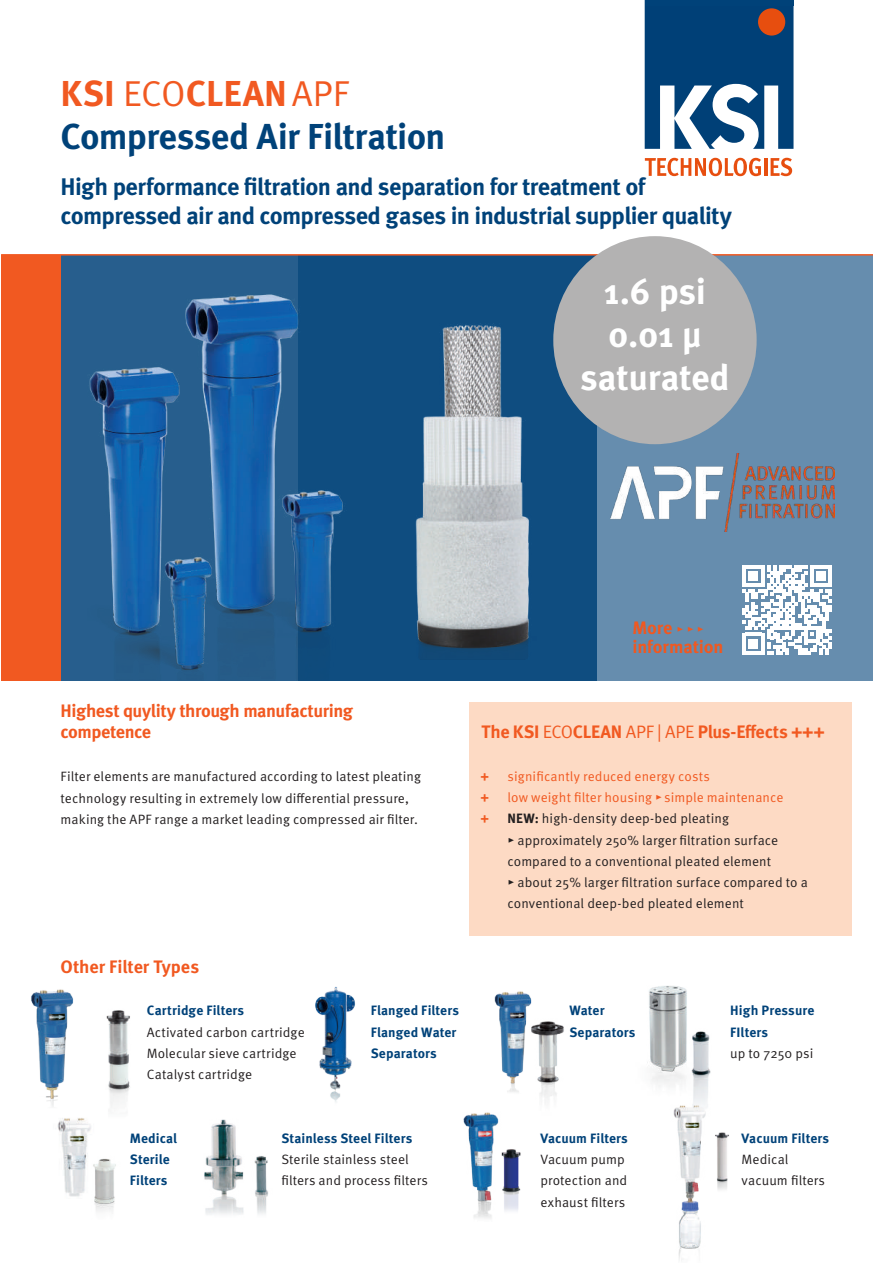
<style>
.page{position:relative;width:893px;height:1263px;background:#fff}
.page>*{position:absolute;margin:0;border:0;box-sizing:border-box;transform-origin:0 0}
.t1{font:700 36px/42.5px "Meta OT";letter-spacing:-.015em;color:#004279}
.t2{font:700 36px/43.2px "Meta OT";letter-spacing:-.01em;color:#fff;text-align:center}
.t3{font:700 24px/28.8px "Meta OT";letter-spacing:-.03em;color:#004279}
.t4{font:700 18px/21.3px "Meta OT";letter-spacing:-.015em;color:#f15921}
.t5{font:13.5px/21.3px "Meta OT";letter-spacing:.005em;color:#231f20}
.t6{font:700 13.5px/21.3px "Meta OT";letter-spacing:.01em;color:#004279}
.t7{font:13.5px "Meta OT";letter-spacing:.005em;color:#f15921}
.t8{font:700 13.5px "Meta OT";color:#f15921}
.s1{color:#f15921}
.s2{font-weight:400;color:#f15921}
.s3{font-weight:400;font-size:13.5px}
.s4{font-weight:400}
.s5{font-weight:700}
</style>
<div class="page">
<svg style="left:299px;top:256px;width:574px;height:425px;background:#5580a5"></svg>
<div style="left:1px;top:255px;width:60px;height:426px;background:#f15921"></div>
<hr style="left:1px;top:254px;width:872px;height:2px;background:#f15921">
<svg style="left:645px;top:6px;width:148px;height:143px"></svg>
<div style="left:758px;top:8px;width:27px;height:28px;background:#e74e0f;border-radius:50%"></div>
<svg style="left:645px;top:158px;width:116px;height:18px"></svg>
<hr style="left:764px;top:158px;width:3px;height:18px;background:#e74e0f">
<svg style="left:771px;top:158px;width:21px;height:18px"></svg>
<div style="left:645px;top:0;width:148px;height:6px;background:#004279"></div>
<div style="left:469px;top:702px;width:382px;height:233px;background:#fddac4"></div>
<img style="left:35px;top:254px;width:350px;height:426px">
<img style="left:353px;top:306px;width:235px;height:353px">
<div style="left:553px;top:236px;width:204px;height:208px;background:#b3b2b2;border-radius:50%"></div>
<img style="left:611px;top:453px;width:223px;height:78px">
<img style="left:315px;top:986px;width:40px;height:116px">
<img style="left:494px;top:991px;width:38px;height:101px">
<img style="left:715px;top:1132px;width:14px;height:58px">
<img style="left:204px;top:1119px;width:64px;height:96px">
<img style="left:57px;top:1118px;width:34px;height:79px">
<img style="left:463px;top:1112px;width:36px;height:107px">
<img style="left:498px;top:1148px;width:23px;height:71px">
<img style="left:673px;top:1105px;width:31px;height:154px">
<svg style="left:743px;top:565px;width:89px;height:89px"></svg>
<img style="left:31px;top:989px;width:43px;height:118px">
<img style="left:106px;top:1010px;width:24px;height:98px">
<img style="left:689px;top:1031px;width:22px;height:86px">
<img style="left:523px;top:1018px;width:41px;height:85px">
<img style="left:647px;top:986px;width:55px;height:119px">
<img style="left:87px;top:1151px;width:29px;height:60px">
<h1 class="t1" style="left:61px;top:73px;width:386px"><span class="s1">KSI</span> <span class="s2">ECO</span><span class="s1">CLEAN</span><span class="s2">APF<br></span>Compressed Air Filtration</h1>
<h2 class="t3" style="left:61px;top:172px;width:673px">High performance filtration and separation for treatment of compressed air and compressed gases in industrial supplier quality</h2>
<h1 class="t2" style="left:580px;top:270px;width:151px">1.6 psi<br>0.01 μ saturated</h1>
<h3 class="t4" style="left:61px;top:700px;width:294px">Highest quylity through manufacturing competence</h3>
<p class="t5" style="left:61px;top:766px;width:362px">Filter elements are manufactured according to latest pleating technology resulting in extremely low differential pressure, making the APF range a market leading compressed air filter.</p>
<h3 class="t4" style="left:632px;top:618px;width:93px;line-height:19.5px">More <span class="s3">▸ ▸ ▸ </span>information</h3>
<h3 class="t4" style="left:482px;top:721px;width:345px">The KSI <span class="s4">ECO</span>CLEAN <span class="s4">APF | APE</span> Plus-Effects +++</h3>
<p class="t8" style="left:480px;top:767px;width:10px">+</p>
<p class="t7" style="left:507px;top:768px;width:204px">significantly reduced energy costs</p>
<p class="t8" style="left:480px;top:789px;width:10px">+</p>
<p class="t7" style="left:507px;top:789px;width:277px">low weight filter housing ▸ simple maintenance</p>
<p class="t8" style="left:480px;top:810px;width:10px">+</p>
<p class="t5" style="left:507px;top:808px;width:302px"><span class="s5">NEW:</span> high-density deep-bed pleating<br>▸ approximately 250% larger filtration surface compared to a conventional pleated element<br>▸ about 25% larger filtration surface compared to a conventional deep-bed pleated element</p>
<h3 class="t4" style="left:61px;top:956px;width:140px">Other Filter Types</h3>
<p class="t6" style="left:147px;top:1000px;width:99px">Cartridge Filters</p>
<p class="t5" style="left:147px;top:1021px;width:160px">Activated carbon cartridge<br>Molecular sieve cartridge<br>Catalyst cartridge</p>
<p class="t6" style="left:371px;top:1000px;width:90px">Flanged Filters<br>Flanged Water<br>Separators</p>
<p class="t6" style="left:569px;top:1000px;width:68px">Water<br>Separators</p>
<p class="t6" style="left:730px;top:1000px;width:86px">High Pressure<br>FIlters</p>
<p class="t5" style="left:730px;top:1043px;width:85px">up to 7250 psi</p>
<p class="t6" style="left:130px;top:1128px;width:49px">Medical<br>Sterile<br>Filters</p>
<p class="t6" style="left:540px;top:1128px;width:89px">Vacuum Filters</p>
<p class="t6" style="left:281px;top:1128px;width:132px">Stainless Steel Filters</p>
<p class="t5" style="left:281px;top:1149px;width:148px">Sterile stainless steel filters and process filters</p>
<p class="t5" style="left:540px;top:1149px;width:88px">Vacuum pump protection and exhaust filters</p>
<p class="t6" style="left:742px;top:1128px;width:89px">Vacuum Filters</p>
<p class="t5" style="left:742px;top:1149px;width:85px">Medical vacuum filters</p>
</div>
